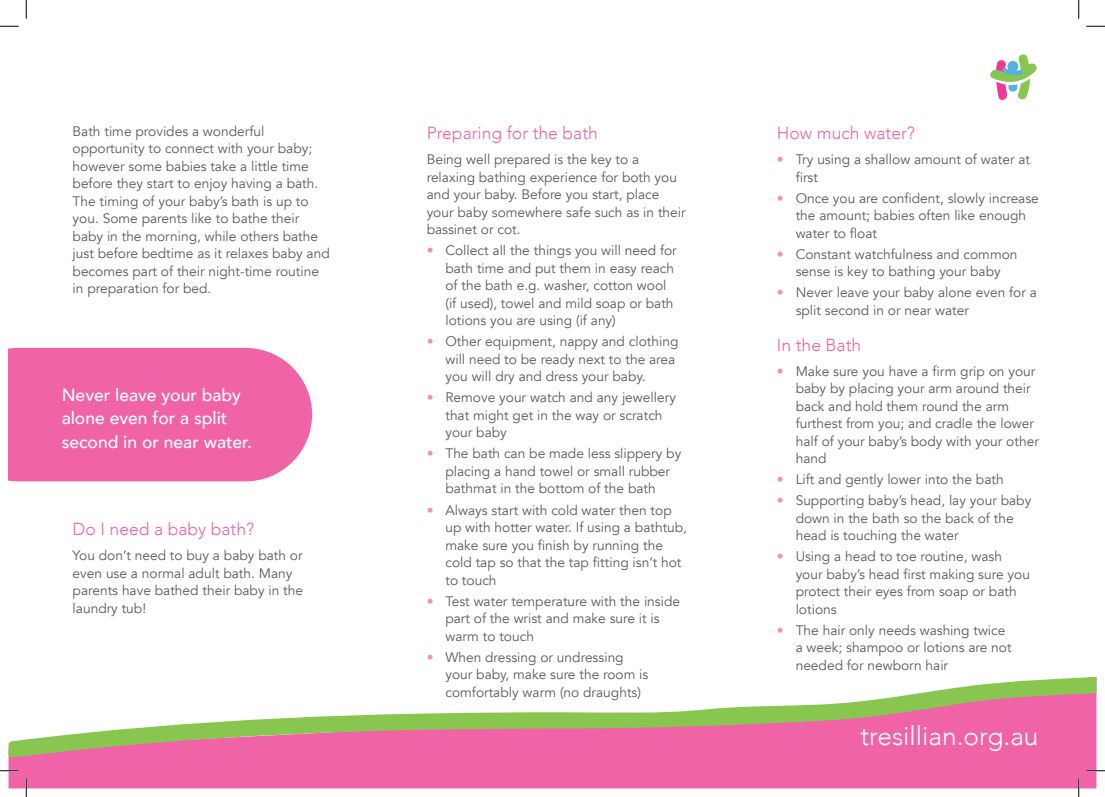
<style>
.page{position:relative;width:1105px;height:797px;background:#fff}
.page>*{position:absolute;margin:0;border:0;box-sizing:border-box;transform-origin:0 0}
.t1{font:300 26.25px "Avenir";color:#fff}
.t2{font:300 17.5px "Avenir";color:#f063a6}
.t3{font:500 17.5px/23.8px "Avenir";color:#fff}
.t4{font:13.75px/17.5px "Avenir";color:#5f5b5d}
.s1{color:#f38eba}
</style>
<div class="page">
<svg style="left:990px;top:54px;width:47px;height:46px"></svg>
<div style="left:9px;top:772px;width:1087px;height:16px;background:#f063a6"></div>
<svg style="left:9px;top:689px;width:1087px;height:57px"></svg>
<svg style="left:948px;top:676px;width:148px;height:13px"></svg>
<div style="left:9px;top:348px;width:303px;height:133px;background:#f063a6"></div>
<svg style="left:0;top:25px;width:19px;height:2px"></svg>
<svg style="left:1086px;top:25px;width:19px;height:2px"></svg>
<div style="left:0;top:746px;width:1105px;height:26px;background:#f063a6"></div>
<svg style="left:25px;top:0;width:2px;height:19px"></svg>
<svg style="left:25px;top:778px;width:2px;height:19px"></svg>
<svg style="left:1078px;top:0;width:1px;height:19px"></svg>
<svg style="left:1078px;top:778px;width:1px;height:19px"></svg>
<p class="t4" style="left:73px;top:122px;width:259px">Bath time provides a wonderful opportunity to connect with your baby; however some babies take a little time before they start to enjoy having a bath.<br>The timing of your baby’s bath is up to you. Some parents like to bathe their baby in the morning, while others bathe just before bedtime as it relaxes baby and becomes part of their night-time routine in preparation for bed.</p>
<p class="t3" style="left:62px;top:382px;width:192px">Never leave your baby alone even for a split second in or near water.</p>
<p class="t2" style="left:73px;top:519px;width:183px">Do I need a baby bath?</p>
<p class="t4" style="left:73px;top:547px;width:232px">You don’t need to buy a baby bath or even use a normal adult bath. Many parents have bathed their baby in the laundry tub!</p>
<p class="t2" style="left:427px;top:123px;width:173px">Preparing for the bath</p>
<p class="t4" style="left:427px;top:151px;width:261px">Being well prepared is the key to a relaxing bathing experience for both you and your baby. Before you start, place your baby somewhere safe such as in their bassinet or cot.</p>
<p class="t4" style="left:445px;top:242px;width:233px;text-indent:-19px"><span class="s1">•</span> Collect all the things you will need for bath time and put them in easy reach of the bath e.g. washer, cotton wool (if used), towel and mild soap or bath lotions you are using (if any)</p>
<p class="t4" style="left:445px;top:333px;width:234px;text-indent:-19px"><span class="s1">•</span> Other equipment, nappy and clothing will need to be ready next to the area you will dry and dress your baby.</p>
<p class="t4" style="left:445px;top:389px;width:232px;text-indent:-19px"><span class="s1">•</span> Remove your watch and any jewellery that might get in the way or scratch your baby</p>
<p class="t4" style="left:427px;top:445px;width:256px;text-align:center"><span class="s1">•</span> The bath can be made less slippery by placing a hand towel or small rubber bathmat in the bottom of the bath</p>
<p class="t4" style="left:445px;top:501px;width:243px;text-indent:-19px"><span class="s1">•</span> Always start with cold water then top up with hotter water. If using a bathtub, make sure you finish by running the cold tap so that the tap fitting isn’t hot to touch</p>
<p class="t4" style="left:445px;top:592px;width:236px;text-indent:-19px"><span class="s1">•</span> Test water temperature with the inside part of the wrist and make sure it is warm to touch</p>
<p class="t4" style="left:445px;top:648px;width:204px;text-indent:-19px"><span class="s1">•</span> When dressing or undressing your baby, make sure the room is comfortably warm (no draughts)</p>
<p class="t2" style="left:777px;top:123px;width:140px">How much water?</p>
<p class="t4" style="left:796px;top:151px;width:236px;text-indent:-19px"><span class="s1">•</span> Try using a shallow amount of water at first</p>
<p class="t4" style="left:796px;top:189px;width:245px;text-indent:-19px"><span class="s1">•</span> Once you are confident, slowly increase the amount; babies often like enough water to float</p>
<p class="t4" style="left:777px;top:245px;width:242px;text-align:center"><span class="s1">•</span> Constant watchfulness and common sense is key to bathing your baby</p>
<p class="t4" style="left:796px;top:284px;width:243px;text-indent:-19px"><span class="s1">•</span> Never leave your baby alone even for a split second in or near water</p>
<p class="t2" style="left:777px;top:335px;width:86px">In the Bath</p>
<p class="t4" style="left:796px;top:362px;width:245px;text-indent:-19px"><span class="s1">•</span> Make sure you have a firm grip on your baby by placing your arm around their back and hold them round the arm furthest from you; and cradle the lower half of your baby’s body with your other hand</p>
<p class="t4" style="left:777px;top:471px;width:228px"><span class="s1">•</span> Lift and gently lower into the bath</p>
<p class="t4" style="left:796px;top:492px;width:237px;text-indent:-19px"><span class="s1">•</span> Supporting baby’s head, lay your baby down in the bath so the back of the head is touching the water</p>
<p class="t4" style="left:796px;top:548px;width:236px;text-indent:-19px"><span class="s1">•</span> Using a head to toe routine, wash your baby’s head first making sure you protect their eyes from soap or bath lotions</p>
<p class="t4" style="left:796px;top:621px;width:217px;text-indent:-19px"><span class="s1">•</span> The hair only needs washing twice a week; shampoo or lotions are not needed for newborn hair</p>
<h1 class="t1" style="left:860px;top:720px;width:180px">tresillian.org.au</h1>
</div>
